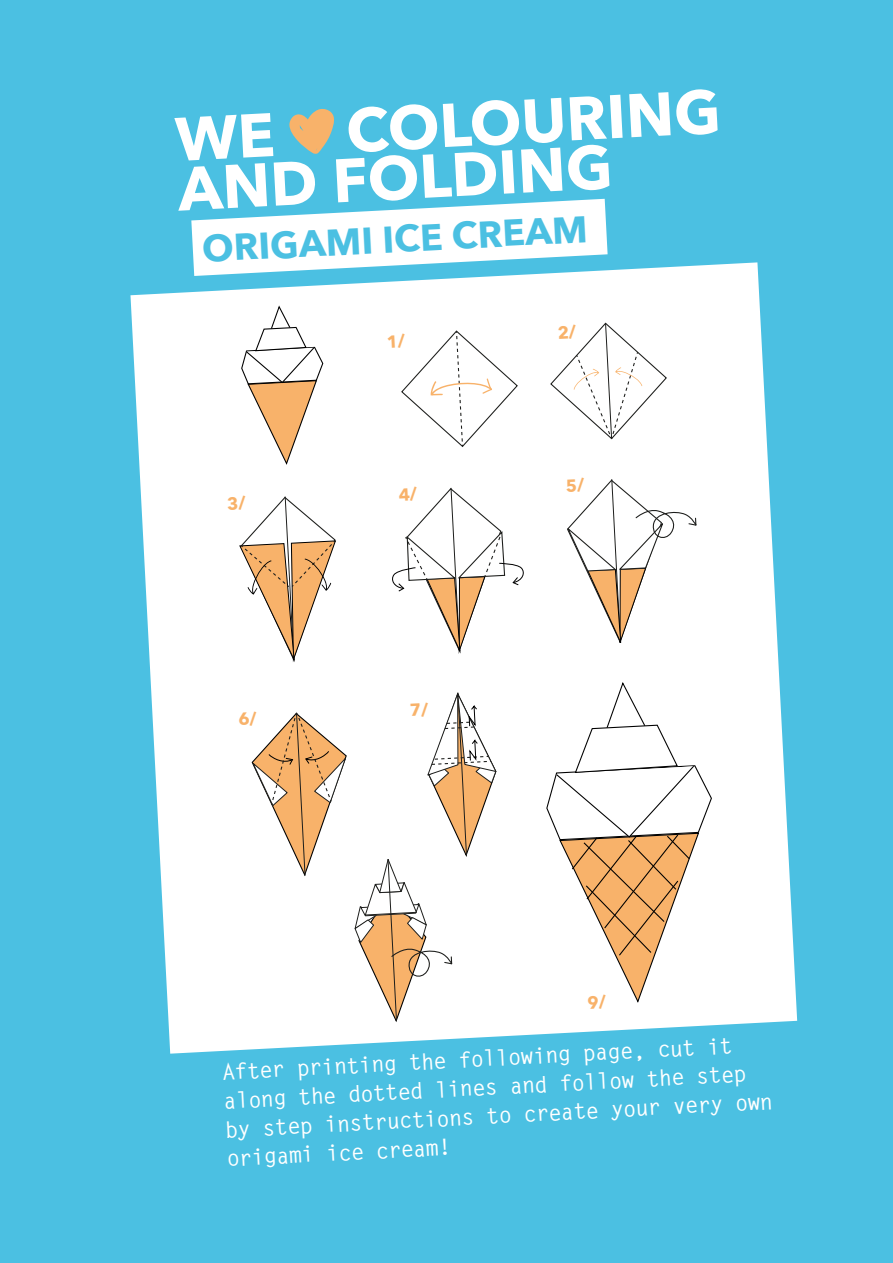
<style>
.page{position:relative;width:893px;height:1263px;background:#4bc0e2}
.page>*{position:absolute;margin:0;border:0;box-sizing:border-box;transform-origin:0 0}
.t1{font:700 60.9px/49.7px "Avenir Next";color:#fff}
.t2{font:700 37.2px "Avenir Next";color:#4bc0e2}
.t3{font:700 22.2px/28.8px "Letter Gothic Std";color:#fff}
</style>
<div class="page">
<svg style="left:130px;top:262px;width:667px;height:792px;background:#e4f5fa"></svg>
<svg style="left:241px;top:307px;width:83px;height:159px;background:#f0e2d4"></svg>
<svg style="left:289px;top:109px;width:45px;height:45px"></svg>
<svg style="left:134px;top:198px;width:531px;height:109px"></svg>
<div style="left:387px;top:330px;width:132px;height:118px;background:#fff"></div>
<svg style="left:549px;top:322px;width:119px;height:118px;background:#f5f5f5"></svg>
<svg style="left:227px;top:495px;width:109px;height:168px;background:#efddca"></svg>
<svg style="left:389px;top:486px;width:138px;height:168px;background:#f3eee8"></svg>
<svg style="left:239px;top:711px;width:108px;height:167px;background:#f0d8bf"></svg>
<svg style="left:354px;top:691px;width:143px;height:333px;background:#f4ebe2"></svg>
<svg style="left:546px;top:680px;width:167px;height:329px;background:#f3e6d8"></svg>
<svg style="left:566px;top:478px;width:131px;height:168px;background:#f3ede8"></svg>
<h1 class="t1" style="left:174px;top:114px;width:547px;rotate:-3deg">WE COLOURING<br>AND FOLDING</h1>
<h2 class="t2" style="left:200px;top:217px;width:387px;rotate:-3deg">ORIGAMI ICE CREAM</h2>
<p class="t3" style="left:221px;top:1058px;width:550px;rotate:-3deg">After printing the following page, cut it along the dotted lines and follow the step by step instructions to create your very own origami ice cream!</p>
</div>
